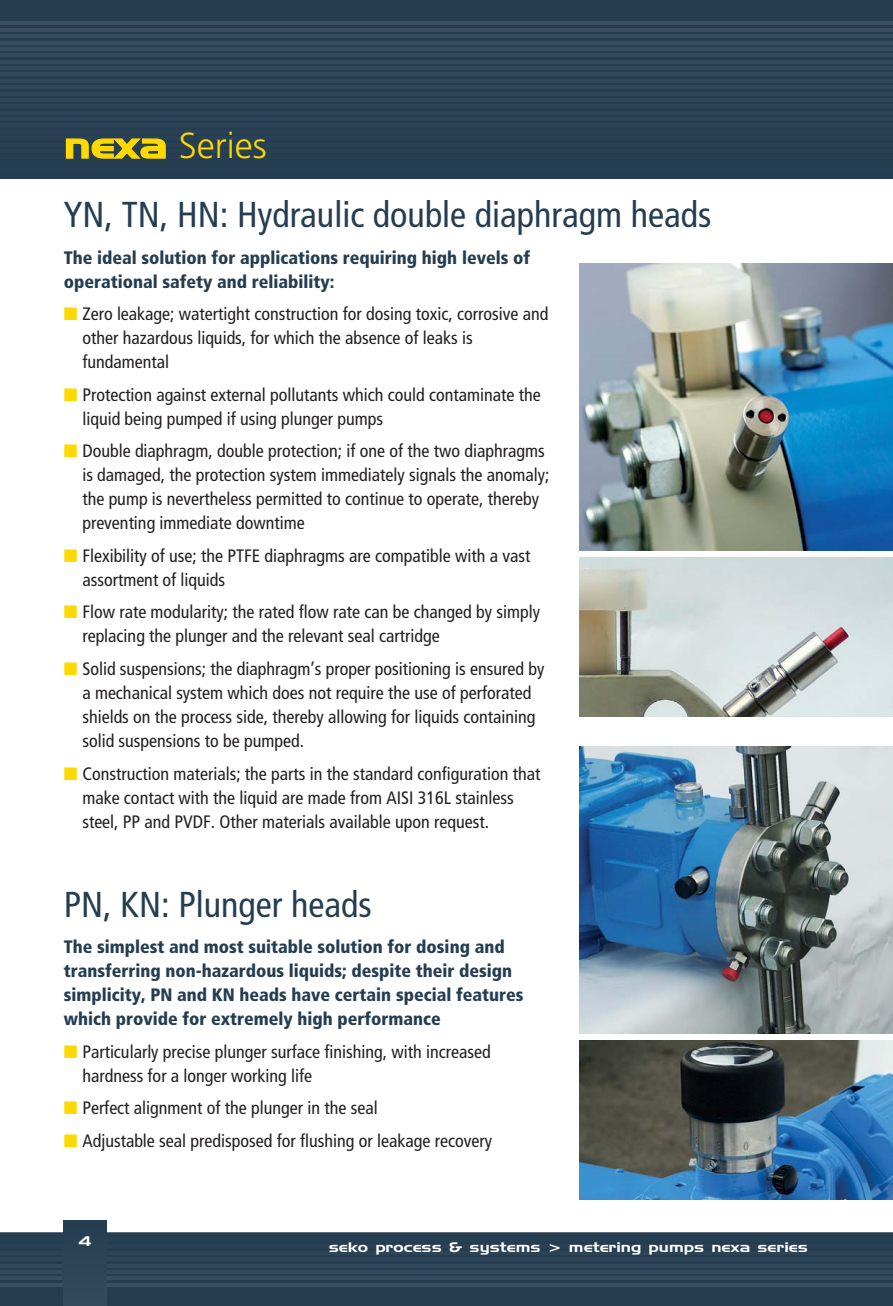
<style>
.page{position:relative;width:893px;height:1306px;background:#fff}
.page>*{position:absolute;margin:0;border:0;box-sizing:border-box;transform-origin:0 0}
.t1{font:condensed 36px "Frutiger LT Std";color:#253d50}
.t2{font:300 36px "Frutiger LT Std";color:#ffd900}
.t3{font:condensed 18px/24px "Frutiger LT Std";color:#231f20}
.t4{font:900 condensed 18px/24px "Frutiger LT Std";color:#253d50}
.t5{font:13.5px "Handel Gothic BT";color:#fff;scale:1.25 1}
.s1{font-family:"Handel Gothic BT";font-weight:400}
.s2{color:#ffd900}
</style>
<div class="page">
<img style="left:0;top:0;width:893px;height:179px">
<hr style="left:0;top:22px;width:893px;height:3px;background:#394e61">
<hr style="left:0;top:28px;width:893px;height:3px;background:#384d60">
<hr style="left:0;top:35px;width:893px;height:3px;background:#374d5f">
<hr style="left:0;top:41px;width:893px;height:3px;background:#364c5f">
<hr style="left:0;top:47px;width:893px;height:3px;background:#364b5e">
<hr style="left:0;top:54px;width:893px;height:3px;background:#354a5d">
<hr style="left:0;top:60px;width:893px;height:3px;background:#34495d">
<hr style="left:0;top:67px;width:893px;height:3px;background:#33485b">
<hr style="left:0;top:73px;width:893px;height:3px;background:#32485b">
<hr style="left:0;top:79px;width:893px;height:3px;background:#32475b">
<hr style="left:0;top:86px;width:893px;height:3px;background:#31475a">
<hr style="left:0;top:92px;width:893px;height:3px;background:#304659">
<hr style="left:0;top:98px;width:893px;height:3px;background:#2f4559">
<hr style="left:0;top:105px;width:893px;height:3px;background:#2e4558">
<hr style="left:0;top:111px;width:893px;height:3px;background:#2d4457">
<hr style="left:0;top:118px;width:893px;height:3px;background:#2c4357">
<hr style="left:0;top:124px;width:893px;height:3px;background:#2c4356">
<hr style="left:0;top:130px;width:893px;height:3px;background:#2b4255">
<hr style="left:0;top:137px;width:893px;height:3px;background:#2a4155">
<hr style="left:0;top:143px;width:893px;height:3px;background:#294154">
<hr style="left:0;top:149px;width:893px;height:3px;background:#284054">
<hr style="left:0;top:156px;width:893px;height:3px;background:#273f53">
<hr style="left:0;top:162px;width:893px;height:3px;background:#263e52">
<hr style="left:0;top:169px;width:893px;height:3px;background:#253e52">
<hr style="left:0;top:175px;width:893px;height:3px;background:#253d51">
<div style="left:0;top:1233px;width:893px;height:72px;background:#253d50"></div>
<hr style="left:0;top:1232px;width:893px;height:3px;background:#3d5164">
<img style="left:0;top:1233px;width:893px;height:57px">
<img style="left:0;top:1238px;width:893px;height:3px">
<img style="left:0;top:1244px;width:893px;height:3px">
<img style="left:0;top:1251px;width:893px;height:3px">
<hr style="left:0;top:1257px;width:893px;height:3px;background:#2f4559">
<img style="left:0;top:1263px;width:893px;height:3px">
<hr style="left:0;top:1270px;width:893px;height:3px;background:#344a5d">
<hr style="left:0;top:1276px;width:893px;height:3px;background:#374c5f">
<hr style="left:0;top:1283px;width:893px;height:3px;background:#394e61">
<div style="left:64px;top:1220px;width:42px;height:85px;background:#2d4457"></div>
<img style="left:580px;top:264px;width:313px;height:287px">
<img style="left:580px;top:557px;width:313px;height:159px">
<img style="left:580px;top:746px;width:313px;height:287px">
<img style="left:580px;top:1040px;width:313px;height:159px">
<h1 class="t2" style="left:64px;top:125px;width:205px"><span class="s1">nexa</span> Series</h1>
<h1 class="t1" style="left:64px;top:200px;width:649px">YN, TN, HN: Hydraulic double diaphragm heads</h1>
<p class="t4" style="left:64px;top:247px;width:468px">The ideal solution for applications requiring high levels of operational safety and reliability:</p>
<p class="t3" style="left:82px;top:303px;width:468px;text-indent:-19px"><span class="s2">■</span> Zero leakage; watertight construction for dosing toxic, corrosive and other hazardous liquids, for which the absence of leaks is fundamental</p>
<p class="t3" style="left:82px;top:384px;width:460px;text-indent:-19px"><span class="s2">■</span> Protection against external pollutants which could contaminate the liquid being pumped if using plunger pumps</p>
<p class="t3" style="left:82px;top:440px;width:469px;text-indent:-19px"><span class="s2">■</span> Double diaphragm, double protection; if one of the two diaphragms is damaged, the protection system immediately signals the anomaly; the pump is nevertheless permitted to continue to operate, thereby preventing immediate downtime</p>
<p class="t3" style="left:82px;top:545px;width:450px;text-indent:-19px"><span class="s2">■</span> Flexibility of use; the PTFE diaphragms are compatible with a vast assortment of liquids</p>
<p class="t3" style="left:82px;top:601px;width:459px;text-indent:-19px"><span class="s2">■</span> Flow rate modularity; the rated flow rate can be changed by simply replacing the plunger and the relevant seal cartridge</p>
<p class="t3" style="left:82px;top:658px;width:464px;text-indent:-19px"><span class="s2">■</span> Solid suspensions; the diaphragm’s proper positioning is ensured by a mechanical system which does not require the use of perforated shields on the process side, thereby allowing for liquids containing solid suspensions to be pumped.</p>
<p class="t3" style="left:82px;top:762px;width:460px;text-indent:-19px"><span class="s2">■</span> Construction materials; the parts in the standard configuration that make contact with the liquid are made from AISI 316L stainless steel, PP and PVDF. Other materials available upon request.</p>
<h1 class="t1" style="left:64px;top:889px;width:309px">PN, KN: Plunger heads</h1>
<p class="t4" style="left:64px;top:936px;width:461px">The simplest and most suitable solution for dosing and transferring non-hazardous liquids; despite their design simplicity, PN and KN heads have certain special features which provide for extremely high performance</p>
<p class="t3" style="left:82px;top:1041px;width:410px;text-indent:-19px"><span class="s2">■</span> Particularly precise plunger surface finishing, with increased hardness for a longer working life</p>
<p class="t3" style="left:64px;top:1097px;width:316px"><span class="s2">■</span> Perfect alignment of the plunger in the seal</p>
<p class="t3" style="left:64px;top:1130px;width:430px"><span class="s2">■</span> Adjustable seal predisposed for flushing or leakage recovery</p>
<p class="t5" style="left:79px;top:1233px;width:12px">4</p>
<p class="t5" style="left:329px;top:1239px;width:385px">seko process &amp; systems &gt; metering pumps nexa series</p>
</div>
